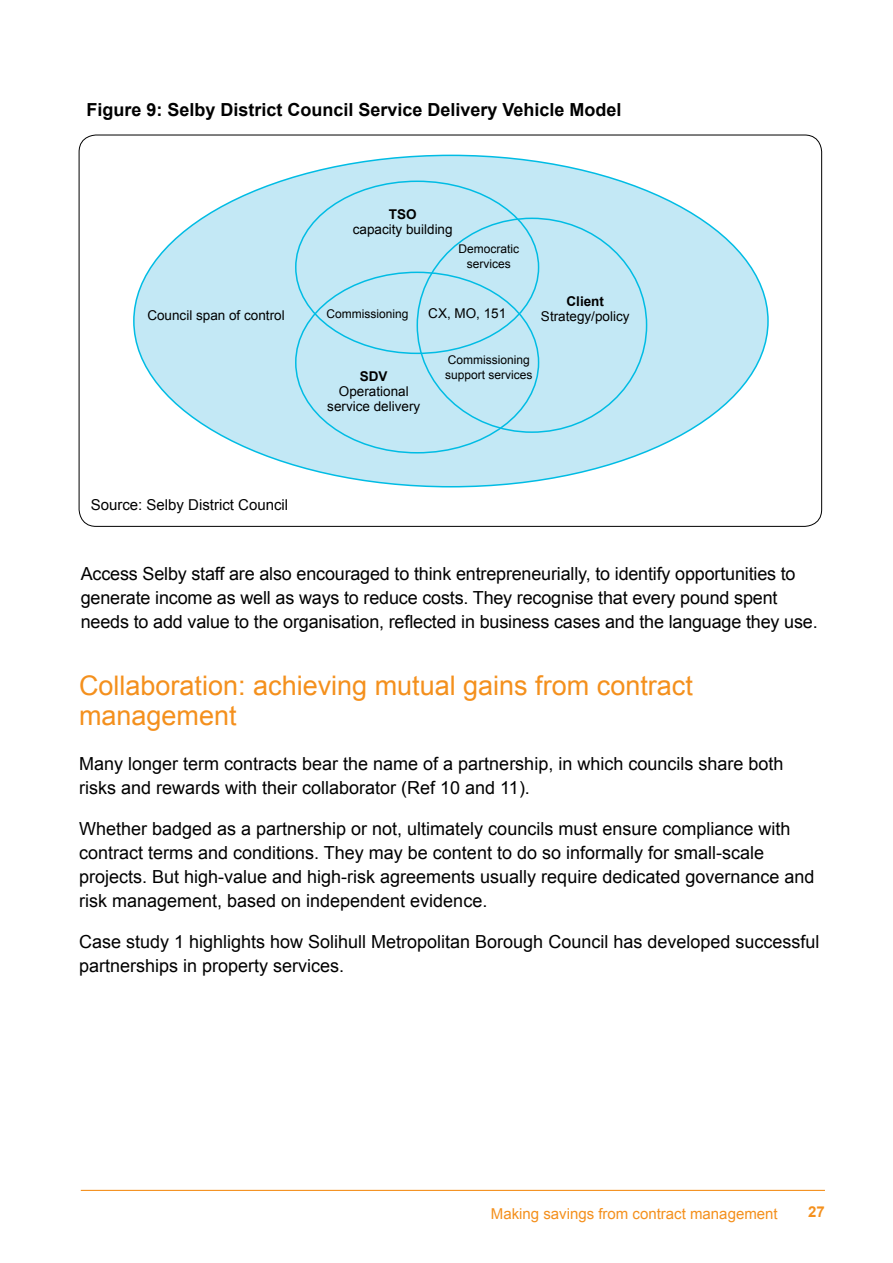
<style>
.page{position:relative;width:893px;height:1263px;background:#fff}
.page>*{position:absolute;margin:0;border:0;box-sizing:border-box;transform-origin:0 0}
.t1{font:27px/30px "Arial";color:#f4901d}
.t2{font:18px/24px "Arial";color:#000}
.t3{font:700 18px "Arial";color:#000}
.t4{font:15px "Arial";color:#f4901d}
.t5{font:15px "Arial";color:#000}
.t6{font:700 15px "Arial";color:#f4901d}
.t7{font:13.5px/15px "Arial";color:#000;text-align:center}
.t8{font:700 13.5px "Arial";color:#000}
.t9{font:12px/15px "Arial";color:#000}
</style>
<div class="page">
<hr style="left:81px;top:1190px;width:744px;height:1px;background:#f4901d">
<div style="left:134px;top:155px;width:634px;height:332px;background:#c3e8f5;border-radius:50%"></div>
<p class="t3" style="left:86px;top:98px;width:537px">Figure 9: Selby District Council Service Delivery Vehicle Model</p>
<p class="t8" style="left:389px;top:205px;width:29px">TSO</p>
<p class="t7" style="left:353px;top:221px;width:101px">capacity building</p>
<p class="t7" style="left:147px;top:308px;width:139px">Council span of control</p>
<p class="t5" style="left:91px;top:495px;width:199px">Source: Selby District Council</p>
<p class="t9" style="left:458px;top:242px;width:62px;text-align:center">Democratic services</p>
<p class="t9" style="left:326px;top:306px;width:84px">Commissioning</p>
<p class="t7" style="left:428px;top:306px;width:80px">CX, MO, 151</p>
<p class="t9" style="left:445px;top:352px;width:89px">Commissioning support services</p>
<p class="t8" style="left:360px;top:367px;width:29px">SDV</p>
<p class="t7" style="left:327px;top:383px;width:95px">Operational service delivery</p>
<p class="t8" style="left:566px;top:293px;width:39px">Client</p>
<p class="t7" style="left:541px;top:309px;width:90px">Strategy/policy</p>
<p class="t2" style="left:81px;top:562px;width:738px">Access Selby staff are also encouraged to think entrepreneurially, to identify opportunities to generate income as well as ways to reduce costs. They recognise that every pound spent needs to add value to the organisation, reflected in business cases and the language they use.</p>
<h1 class="t1" style="left:79px;top:670px;width:615px">Collaboration: achieving mutual gains from contract management</h1>
<p class="t2" style="left:79px;top:752px;width:706px">Many longer term contracts bear the name of a partnership, in which councils share both risks and rewards with their collaborator (Ref 10 and 11).</p>
<p class="t2" style="left:79px;top:817px;width:737px">Whether badged as a partnership or not, ultimately councils must ensure compliance with contract terms and conditions. They may be content to do so informally for small-scale projects. But high-value and high-risk agreements usually require dedicated governance and risk management, based on independent evidence.</p>
<p class="t2" style="left:79px;top:930px;width:742px">Case study 1 highlights how Solihull Metropolitan Borough Council has developed successful partnerships in property services.</p>
<p class="t4" style="left:491px;top:1203px;width:288px">Making savings from contract management</p>
<p class="t6" style="left:808px;top:1202px;width:18px">27</p>
</div>
